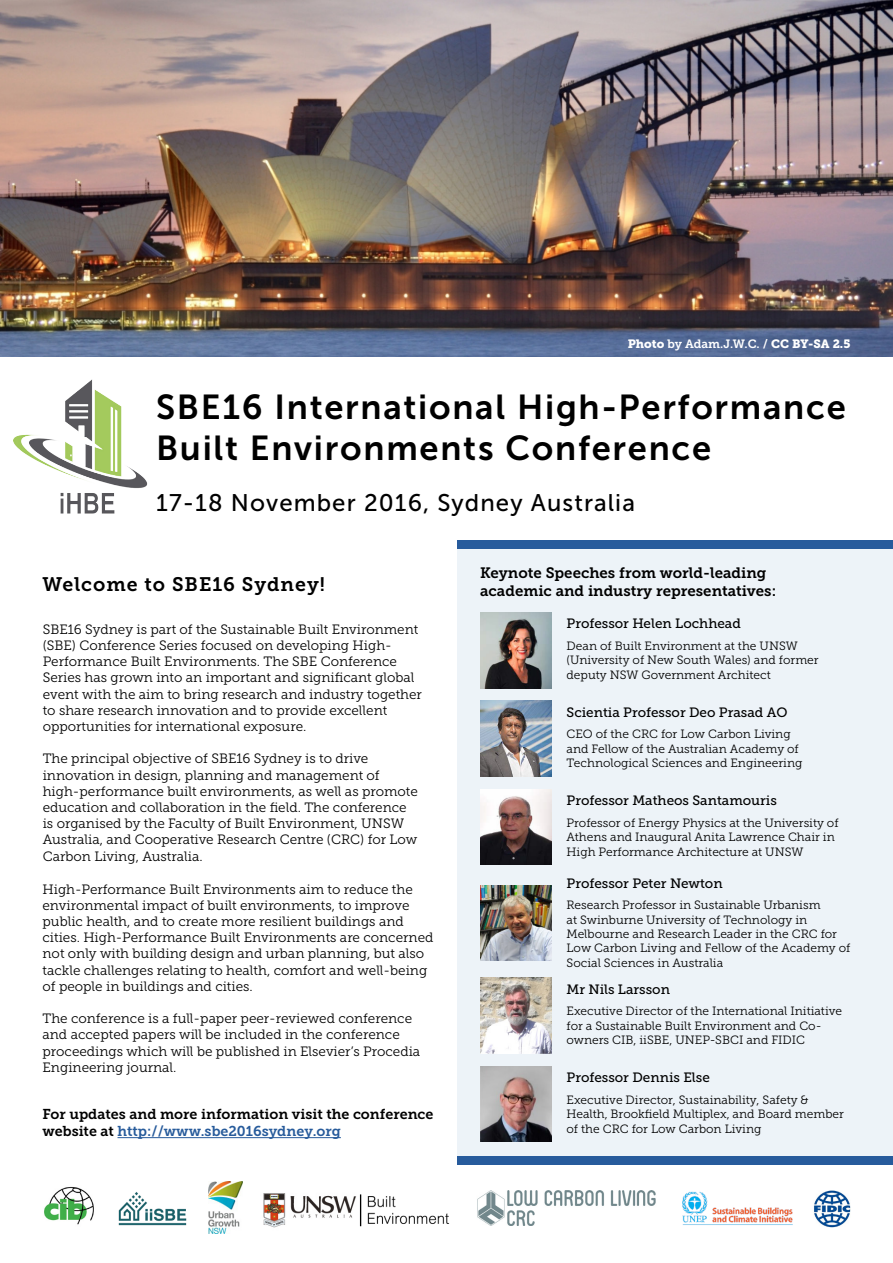
<style>
.page{position:relative;width:893px;height:1263px;background:#fff}
.page>*{position:absolute;margin:0;border:0;box-sizing:border-box;transform-origin:0 0}
.t1{font:34.5px/41.4px "Museo Sans 700";letter-spacing:.05em;color:#000}
.t2{font:24px "Museo Sans 500";letter-spacing:.045em;color:#000}
.t3{font:19.5px "Museo Slab 700";letter-spacing:.05em;color:#000}
.t4{font:15px/18px "Museo Slab 700";color:#000}
.t5{font:14.25px/17.1px "Museo Slab 700";color:#000}
.t6{font:13.5px/16.2px "Museo Slab 300";color:#000}
.t7{font:13.5px "Museo Slab 500";color:#000}
.t8{font:12px/14.4px "Museo Slab 300";color:#000}
.t9{font:12px "Museo Slab 900";color:#fff}
.s1{font-family:"Museo Slab 700"}
.s2{color:#275b9b}
</style>
<div class="page">
<div style="left:457px;top:549px;width:436px;height:612px;background:#edf3f8"></div>
<img style="left:0;top:0;width:893px;height:356px">
<div style="left:457px;top:540px;width:436px;height:9px;background:#275b9c"></div>
<div style="left:457px;top:1156px;width:436px;height:9px;background:#275b9c"></div>
<hr style="left:118px;top:1137px;width:223px;height:1px;background:#275b9b">
<img style="left:14px;top:380px;width:134px;height:134px">
<img style="left:480px;top:612px;width:72px;height:76px">
<img style="left:480px;top:701px;width:72px;height:75px">
<img style="left:480px;top:789px;width:72px;height:76px">
<img style="left:480px;top:885px;width:72px;height:76px">
<img style="left:480px;top:978px;width:72px;height:75px">
<img style="left:480px;top:1066px;width:72px;height:76px">
<img style="left:477px;top:1190px;width:179px;height:36px">
<img style="left:263px;top:1193px;width:94px;height:35px">
<img style="left:367px;top:1196px;width:83px;height:28px">
<hr style="left:360px;top:1194px;width:1px;height:32px;background:#000">
<img style="left:44px;top:1186px;width:50px;height:39px">
<img style="left:118px;top:1192px;width:69px;height:34px">
<img style="left:682px;top:1191px;width:111px;height:34px">
<img style="left:814px;top:1190px;width:36px;height:38px">
<img style="left:208px;top:1182px;width:35px;height:51px">
<p class="t9" style="left:628px;top:337px;width:224px">Photo <span class="s1">by Adam.J.W.C. /</span> CC BY-SA 2.5</p>
<h1 class="t1" style="left:156px;top:386px;width:691px">SBE16 International High-Performance<br>Built Environments Conference</h1>
<h2 class="t2" style="left:156px;top:489px;width:480px">17-18 November 2016, Sydney Australia</h2>
<h3 class="t3" style="left:43px;top:573px;width:284px">Welcome to SBE16 Sydney!</h3>
<p class="t6" style="left:43px;top:621px;width:381px">SBE16 Sydney is part of the Sustainable Built Environment (SBE) Conference Series focused on developing High-Performance Built Environments. The SBE Conference Series has grown into an important and significant global event with the aim to bring research and industry together to share research innovation and to provide excellent opportunities for international exposure.</p>
<p class="t6" style="left:43px;top:751px;width:377px">The principal objective of SBE16 Sydney is to drive innovation in design, planning and management of high-performance built environments, as well as promote education and collaboration in the field. The conference is organised by the Faculty of Built Environment, UNSW Australia, and Cooperative Research Centre (CRC) for Low Carbon Living, Australia.</p>
<p class="t6" style="left:43px;top:881px;width:392px">High-Performance Built Environments aim to reduce the environmental impact of built environments, to improve public health, and to create more resilient buildings and cities. High-Performance Built Environments are concerned not only with building design and urban planning, but also tackle challenges relating to health, comfort and well-being of people in buildings and cities.</p>
<p class="t6" style="left:43px;top:1010px;width:379px">The conference is a full-paper peer-reviewed conference and accepted papers will be included in the conference proceedings which will be published in Elsevier’s Procedia Engineering journal.</p>
<p class="t5" style="left:43px;top:1106px;width:392px">For updates and more information visit the conference website at <span class="s2">http://www.sbe2016sydney.org</span></p>
<p class="t4" style="left:480px;top:564px;width:298px">Keynote Speeches from world-leading academic and industry representatives:</p>
<p class="t7" style="left:567px;top:616px;width:176px">Professor Helen Lochhead</p>
<p class="t8" style="left:567px;top:639px;width:254px">Dean of Built Environment at the UNSW (University of New South Wales) and former deputy NSW Government Architect</p>
<p class="t7" style="left:567px;top:705px;width:222px">Scientia Professor Deo Prasad AO</p>
<p class="t8" style="left:567px;top:727px;width:237px">CEO of the CRC for Low Carbon Living and Fellow of the Australian Academy of<br>Technological Sciences and Engineering</p>
<p class="t7" style="left:567px;top:793px;width:212px">Professor Matheos Santamouris</p>
<p class="t8" style="left:567px;top:816px;width:274px">Professor of Energy Physics at the University of<br>Athens and Inaugural Anita Lawrence Chair in<br>High Performance Architecture at UNSW</p>
<p class="t7" style="left:567px;top:875px;width:158px">Professor Peter Newton</p>
<p class="t8" style="left:567px;top:898px;width:285px">Research Professor in Sustainable Urbanism<br>at Swinburne University of Technology in Melbourne and Research Leader in the CRC for Low Carbon Living and Fellow of the Academy of Social Sciences in Australia</p>
<p class="t7" style="left:567px;top:982px;width:105px">Mr Nils Larsson</p>
<p class="t8" style="left:567px;top:1004px;width:277px">Executive Director of the International Initiative for a Sustainable Built Environment and Co&shy;owners CIB, iiSBE, UNEP-SBCI and FIDIC</p>
<p class="t7" style="left:567px;top:1070px;width:145px">Professor Dennis Else</p>
<p class="t8" style="left:567px;top:1092px;width:279px">Executive Director, Sustainability, Safety &amp;<br>Health, Brookfield Multiplex, and Board member of the CRC for Low Carbon Living</p>
</div>
